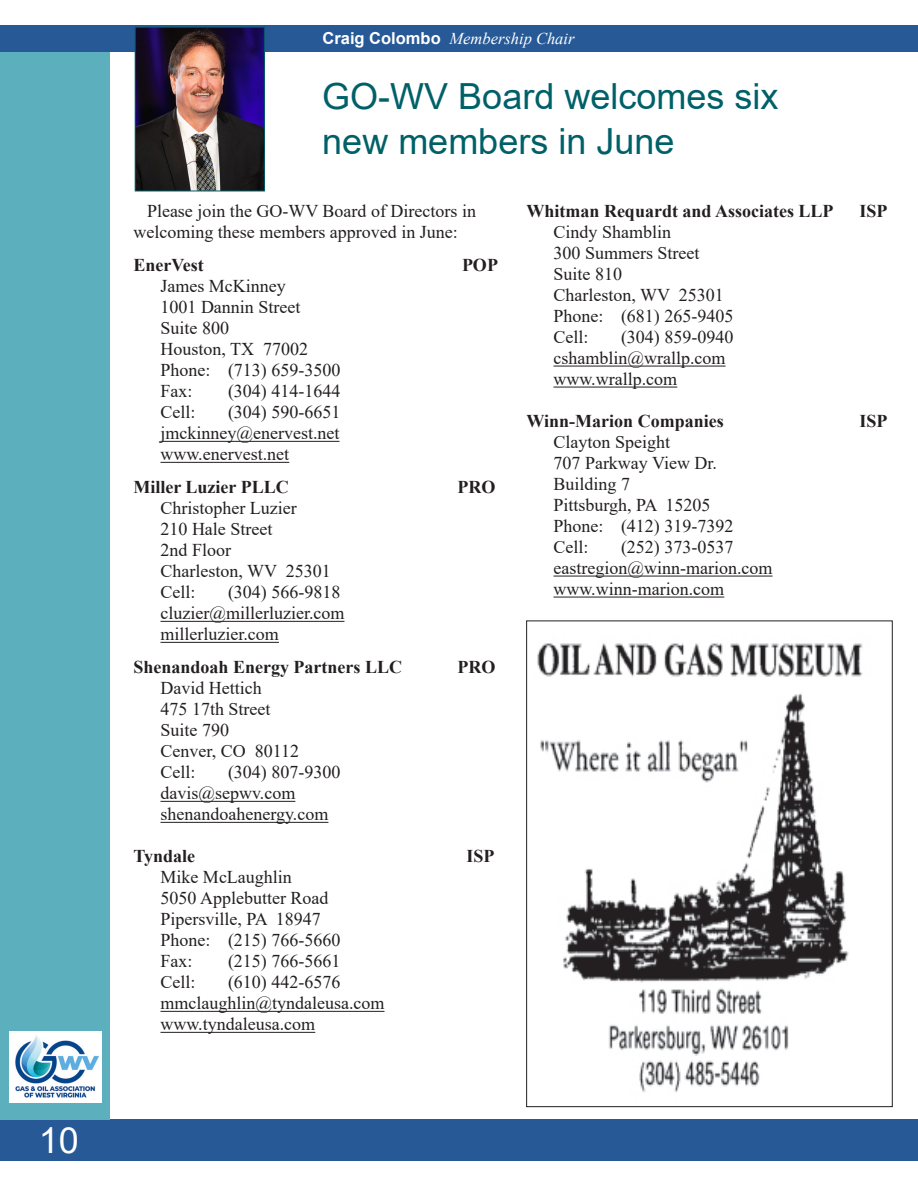
<style>
.page{position:relative;width:918px;height:1188px;background:#fff}
.page>*{position:absolute;margin:0;border:0;box-sizing:border-box;transform-origin:0 0}
.Headline{font:36px "Arial";color:#006068}
.t1{font:36px "Arial";color:#fff}
.Hanging_indent{font:18px/21px "Times New Roman";color:#231f20}
.Hanging_indent-2{font:700 18px "Times New Roman";color:#231f20}
.Body_text{font:18px/21px "Times New Roman";color:#231f20}
.t2{font:italic 16.5px "Times New Roman";color:#fff}
.s1{font-family:"Arial";font-weight:700;font-style:normal}
</style>
<div class="page">
<div style="left:0;top:25px;width:917px;height:27px;background:#265996"></div>
<svg style="left:917px;top:25px;width:1px;height:27px"></svg>
<div style="left:0;top:1119px;width:918px;height:42px;background:#265996"></div>
<div style="left:0;top:52px;width:109px;height:1067px;background:#5cb0bd"></div>
<img style="left:9px;top:1031px;width:93px;height:71px">
<hr style="left:160px;top:441px;width:180px;height:1px;background:#231f20">
<hr style="left:160px;top:462px;width:129px;height:1px;background:#231f20">
<hr style="left:160px;top:621px;width:184px;height:1px;background:#231f20">
<hr style="left:160px;top:642px;width:119px;height:1px;background:#231f20">
<hr style="left:160px;top:801px;width:135px;height:1px;background:#231f20">
<hr style="left:160px;top:822px;width:168px;height:1px;background:#231f20">
<hr style="left:160px;top:1011px;width:225px;height:1px;background:#231f20">
<hr style="left:160px;top:1032px;width:155px;height:1px;background:#231f20">
<img style="left:137px;top:29px;width:126px;height:160px">
<div style="left:135px;top:27px;width:130px;height:164px;border:1px solid #006068"></div>
<hr style="left:554px;top:366px;width:172px;height:1px;background:#231f20">
<hr style="left:554px;top:387px;width:123px;height:1px;background:#231f20">
<hr style="left:554px;top:576px;width:219px;height:1px;background:#231f20">
<hr style="left:554px;top:597px;width:170px;height:1px;background:#231f20">
<img style="left:537px;top:643px;width:326px;height:449px">
<h1 class="t1" style="left:39px;top:1116px;width:42px">10</h1>
<p class="t2" style="left:322px;top:27px;width:254px"><span class="s1">Craig Colombo</span> Membership Chair</p>
<p class="Headline" style="left:322px;top:71px;width:458px">GO-WV Board welcomes six</p>
<p class="Headline" style="left:322px;top:116px;width:354px">new members in June</p>
<p class="Body_text" style="left:134px;top:200px;width:344px;text-indent:14px">Please join the GO-WV Board of Directors in welcoming these members approved in June:</p>
<p class="Hanging_indent-2" style="left:134px;top:252px;width:72px">EnerVest</p>
<p class="Hanging_indent-2" style="left:462px;top:252px;width:37px">POP</p>
<p class="Hanging_indent" style="left:160px;top:275px;width:149px">James McKinney<br>1001 Dannin Street<br>Suite 800<br>Houston, TX 77002</p>
<p class="Hanging_indent" style="left:160px;top:359px;width:181px">Phone: (713) 659-3500<br>Fax:</p>
<p class="Hanging_indent" style="left:228px;top:380px;width:114px">(304) 414-1644</p>
<p class="Hanging_indent" style="left:160px;top:401px;width:181px;text-align:justify;text-indent:68px">(304) 590-6651 jmckinney@enervest.net www.enervest.net</p>
<p class="Hanging_indent-2" style="left:134px;top:474px;width:157px">Miller Luzier PLLC</p>
<p class="Hanging_indent-2" style="left:458px;top:474px;width:39px">PRO</p>
<p class="Hanging_indent" style="left:160px;top:497px;width:172px">Christopher Luzier<br>210 Hale Street<br>2nd Floor<br>Charleston, WV 25301<br>Cell:</p>
<p class="Hanging_indent" style="left:160px;top:401px;width:37px">Cell:</p>
<p class="Hanging_indent" style="left:160px;top:581px;width:186px;text-indent:68px">(304) 566-9818 cluzier@millerluzier.com millerluzier.com</p>
<p class="Hanging_indent-2" style="left:134px;top:654px;width:270px">Shenandoah Energy Partners LLC</p>
<p class="Hanging_indent-2" style="left:458px;top:654px;width:39px">PRO</p>
<p class="Hanging_indent" style="left:160px;top:677px;width:140px">David Hettich<br>475 17th Street<br>Suite 790<br>Cenver, CO 80112<br>Cell:</p>
<p class="Hanging_indent" style="left:160px;top:761px;width:181px;text-indent:68px">(304) 807-9300 davis@sepwv.com shenandoahenergy.com</p>
<p class="Hanging_indent-2" style="left:134px;top:843px;width:63px">Tyndale</p>
<p class="Hanging_indent-2" style="left:466px;top:843px;width:30px">ISP</p>
<p class="Hanging_indent" style="left:160px;top:866px;width:181px">Mike McLaughlin<br>5050 Applebutter Road<br>Pipersville, PA 18947<br>Phone: (215) 766-5660<br>Fax:</p>
<p class="Hanging_indent" style="left:228px;top:950px;width:114px">(215) 766-5661</p>
<p class="Hanging_indent" style="left:160px;top:971px;width:226px;text-indent:68px">(610) 442-6576 mmclaughlin@tyndaleusa.com www.tyndaleusa.com</p>
<p class="Hanging_indent" style="left:160px;top:971px;width:37px">Cell:</p>
<p class="Hanging_indent-2" style="left:526px;top:198px;width:309px">Whitman Requardt and Associates LLP</p>
<p class="Hanging_indent-2" style="left:860px;top:198px;width:30px">ISP</p>
<p class="Hanging_indent" style="left:554px;top:221px;width:181px">Cindy Shamblin<br>300 Summers Street<br>Suite 810<br>Charleston, WV 25301<br>Phone: (681) 265-9405<br>Cell:</p>
<p class="Hanging_indent" style="left:554px;top:326px;width:181px;text-indent:68px">(304) 859-0940 cshamblin@wrallp.com www.wrallp.com</p>
<p class="Hanging_indent-2" style="left:526px;top:408px;width:199px">Winn-Marion Companies</p>
<p class="Hanging_indent-2" style="left:860px;top:408px;width:30px">ISP</p>
<p class="Hanging_indent" style="left:554px;top:431px;width:181px">Clayton Speight<br>707 Parkway View Dr.<br>Building 7<br>Pittsburgh, PA 15205<br>Phone: (412) 319-7392<br>Cell:</p>
<p class="Hanging_indent" style="left:554px;top:536px;width:221px;text-indent:68px">(252) 373-0537 eastregion@winn-marion.com www.winn-marion.com</p>
</div>
